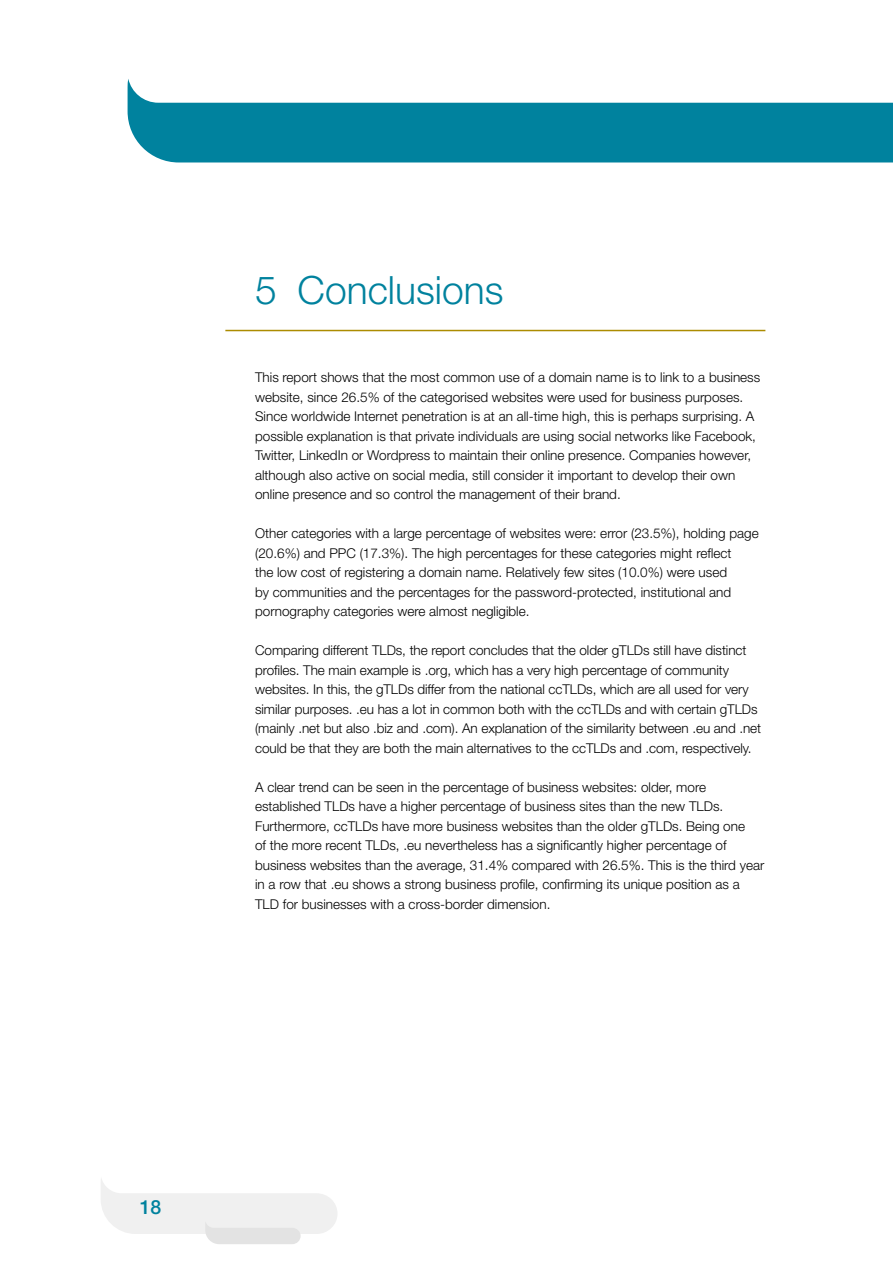
<style>
.page{position:relative;width:893px;height:1263px;background:#fff}
.page>*{position:absolute;margin:0;border:0;box-sizing:border-box;transform-origin:0 0}
.t1{font:300 39px "Helvetica Neue LT Std";color:#00829e}
.t2{font:500 19.5px "Helvetica Neue LT Pro";color:#00829e}
.t3{font:300 13.5px/19.5px "Helvetica Neue LT Std";color:#000}
</style>
<div class="page">
<svg style="left:101px;top:1179px;width:236px;height:65px"></svg>
<svg style="left:128px;top:79px;width:765px;height:83px;fill:#00829e"></svg>
<hr style="left:225px;top:330px;width:540px;height:1px;background:#ac8c00">
<h1 class="t1" style="left:255px;top:267px;width:250px">5 Conclusions</h1>
<p class="t3" style="left:255px;top:367px;width:507px">This report shows that the most common use of a domain name is to link to a business website, since 26.5% of the categorised websites were used for business purposes.<br>Since worldwide Internet penetration is at an all-time high, this is perhaps surprising. A possible explanation is that private individuals are using social networks like Facebook, Twitter, LinkedIn or Wordpress to maintain their online presence. Companies however, although also active on social media, still consider it important to develop their own online presence and so control the management of their brand.</p>
<p class="t3" style="left:255px;top:523px;width:505px">Other categories with a large percentage of websites were: error (23.5%), holding page (20.6%) and PPC (17.3%). The high percentages for these categories might reflect<br>the low cost of registering a domain name. Relatively few sites (10.0%) were used<br>by communities and the percentages for the password-protected, institutional and pornography categories were almost negligible.</p>
<p class="t3" style="left:255px;top:640px;width:508px">Comparing different TLDs, the report concludes that the older gTLDs still have distinct profiles. The main example is .org, which has a very high percentage of community websites. In this, the gTLDs differ from the national ccTLDs, which are all used for very similar purposes. .eu has a lot in common both with the ccTLDs and with certain gTLDs (mainly .net but also .biz and .com). An explanation of the similarity between .eu and .net could be that they are both the main alternatives to the ccTLDs and .com, respectively.</p>
<p class="t3" style="left:255px;top:777px;width:511px">A clear trend can be seen in the percentage of business websites: older, more established TLDs have a higher percentage of business sites than the new TLDs.<br>Furthermore, ccTLDs have more business websites than the older gTLDs. Being one<br>of the more recent TLDs, .eu nevertheless has a significantly higher percentage of business websites than the average, 31.4% compared with 26.5%. This is the third year in a row that .eu shows a strong business profile, confirming its unique position as a TLD for businesses with a cross-border dimension.</p>
<h2 class="t2" style="left:140px;top:1195px;width:23px">18</h2>
</div>
